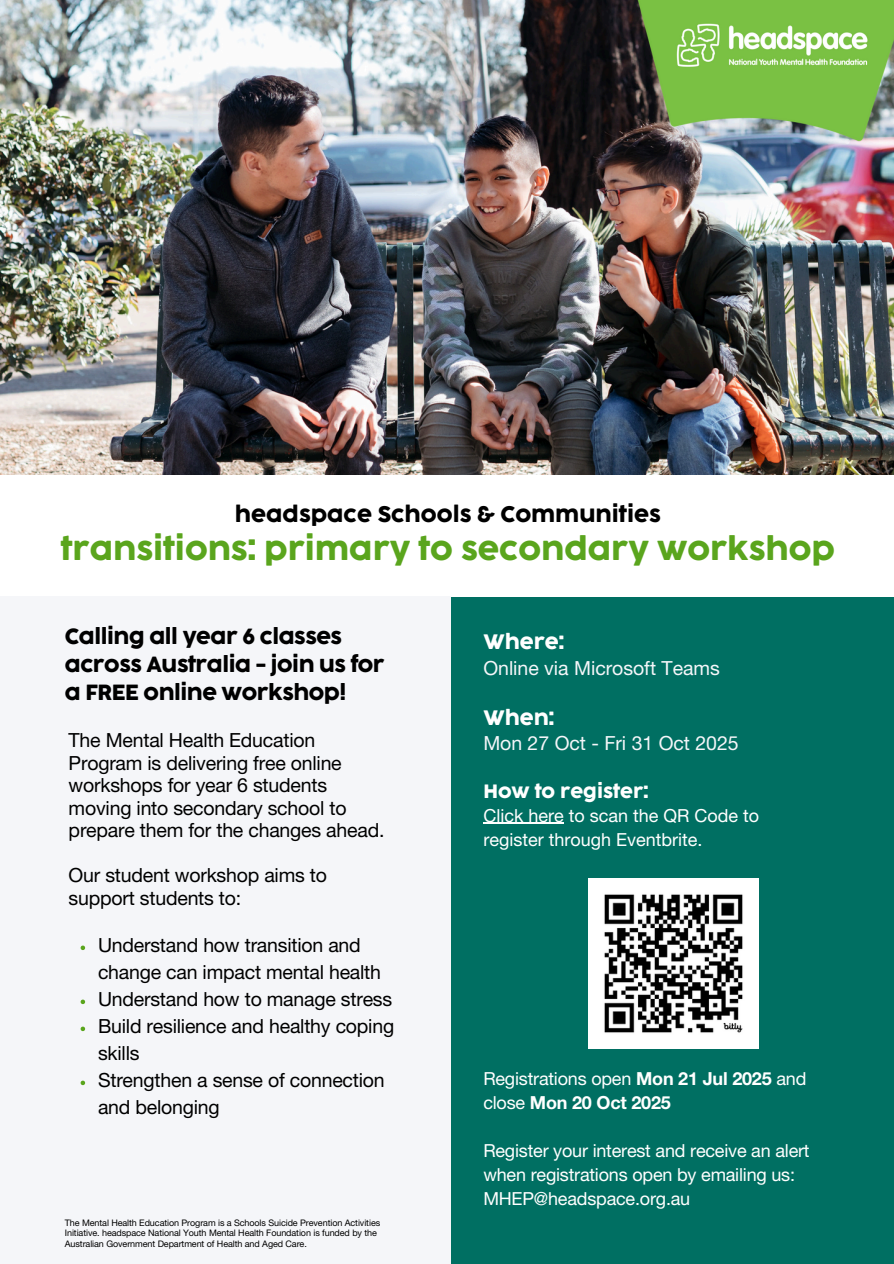
<style>
.page{position:relative;width:894px;height:1264px;background:#fff}
.page>*{position:absolute;margin:0;border:0;box-sizing:border-box;transform-origin:0 0}
.t1{font:30px "Cocogoose Pro";color:#5aa51d}
.t2{font:21px "Cocogoose Pro";color:#000}
.t3{font:20.55px/28.2px "Cocogoose Pro";letter-spacing:-.02em;color:#000}
.t4{font:19.5px/22.5px "Helvetica Neue LT Std";letter-spacing:-.01em;color:#000}
.t5{font:19.5px "Helvetica Neue LT Std";color:#f5f6f9}
.t6{font:19.5px "Cocogoose Pro";color:#fff}
.t7{font:18px/23.7px "Helvetica Neue LT Std";letter-spacing:-.01em;color:#fff}
.t8{font:9px/10.5px "Helvetica Neue LT Std";letter-spacing:-.01em;color:#000}
.s1{font-weight:700}
.s2{font-family:"Cocogoose Pro"}
</style>
<div class="page">
<div style="left:450px;top:597px;width:443px;height:666px;background:#006f62"></div>
<div style="left:0;top:596px;width:450px;height:667px;background:#f5f6f9"></div>
<img style="left:588px;top:878px;width:170px;height:170px">
<img style="left:0;top:0;width:893px;height:475px">
<img style="left:626px;top:0;width:267px;height:152px">
<svg style="left:81px;top:945px;width:4px;height:5px"></svg>
<svg style="left:81px;top:999px;width:4px;height:5px"></svg>
<svg style="left:81px;top:1026px;width:4px;height:5px"></svg>
<svg style="left:81px;top:1080px;width:4px;height:5px"></svg>
<hr style="left:483px;top:822px;width:80px;height:2px;background:#fff">
<p class="t2" style="left:235px;top:504px;width:427px">headspace Schools &amp; Communities</p>
<p class="t1" style="left:61px;top:534px;width:775px">transitions: primary to secondary workshop</p>
<p class="t3" style="left:65px;top:623px;width:321px">Calling all year 6 classes across Australia - join us for a FREE online workshop!</p>
<h2 class="t6" style="left:483px;top:632px;width:82px">Where:</h2>
<h2 class="t5" style="left:483px;top:661px;width:238px">Online via Microsoft Teams</h2>
<h2 class="t6" style="left:483px;top:708px;width:72px">When:</h2>
<h3 class="t5" style="left:483px;top:736px;width:257px">Mon 27 Oct - Fri 31 Oct 2025</h3>
<p class="t4" style="left:69px;top:731px;width:317px">The Mental Health Education<br>Program is delivering free online workshops for year 6 students moving into secondary school to prepare them for the changes ahead.</p>
<h1 class="t4" style="left:69px;top:866px;width:260px">Our student workshop aims to support students to:</h1>
<h2 class="t4" style="left:98px;top:934px;width:284px;line-height:27px">Understand how transition and change can impact mental health</h2>
<h2 class="t4" style="left:98px;top:990px;width:295px">Understand how to manage stress</h2>
<h2 class="t4" style="left:98px;top:1015px;width:297px;line-height:27px">Build resilience and healthy coping skills</h2>
<p class="t4" style="left:98px;top:1069px;width:288px;line-height:27px">Strengthen a sense of connection and belonging</p>
<p class="t7" style="left:483px;top:1069px;width:324px">Registrations open <span class="s1">Mon 21 Jul 2025</span> and close <span class="s1">Mon 20 Oct 2025</span></p>
<p class="t7" style="left:483px;top:1141px;width:328px">Register your interest and receive an alert when registrations open by emailing us:<br>MHEP@headspace.org.au</p>
<p class="t8" style="left:65px;top:1218px;width:317px">The Mental Health Education Program is a Schools Suicide Prevention Activities<br>Initiative. headspace National Youth Mental Health Foundation is funded by the<br>Australian Government Department of Health and Aged Care.</p>
<h2 class="t7" style="left:483px;top:782px;width:277px;line-height:24.2px"><span class="s2">How to register:<br></span>Click here to scan the QR Code to register through Eventbrite.</h2>
</div>
